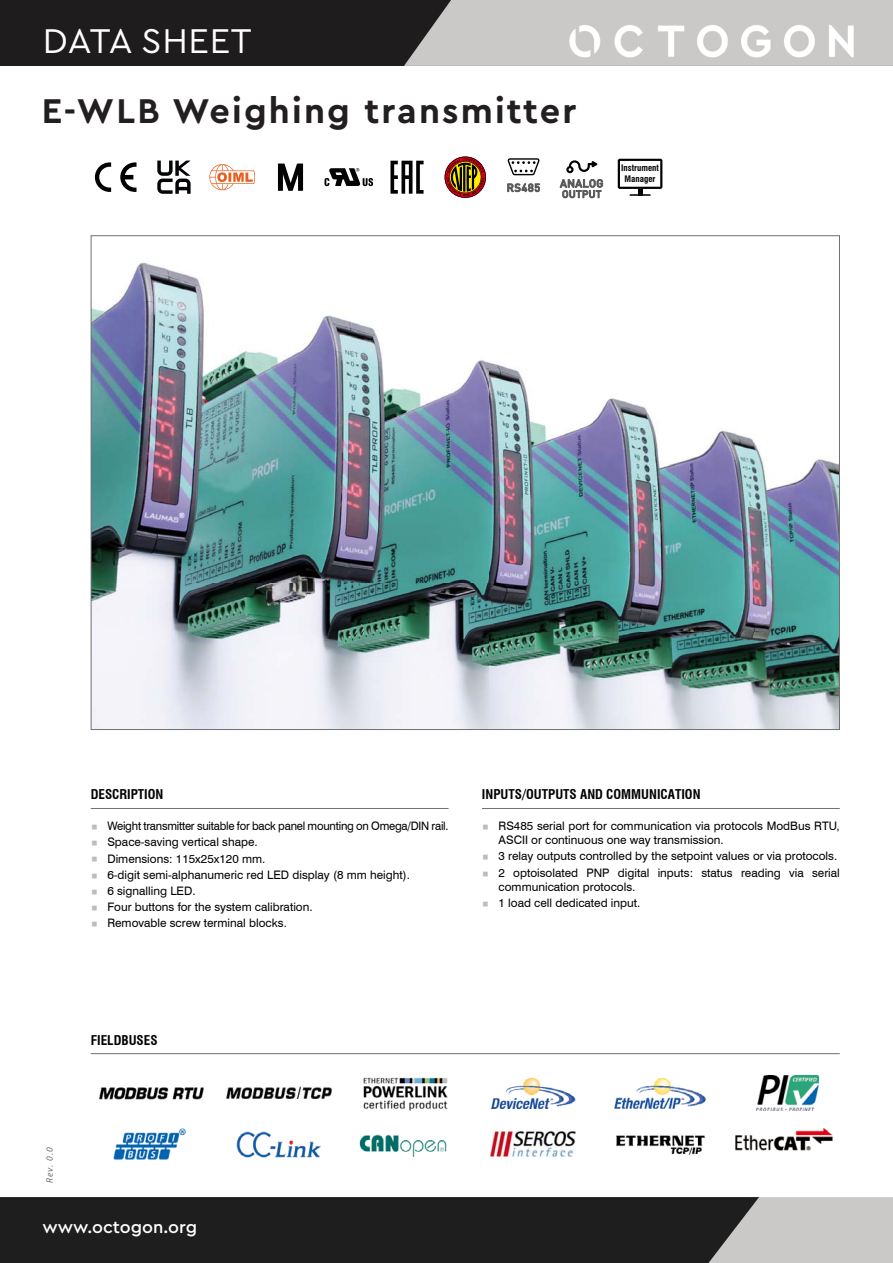
<style>
.page{position:relative;width:893px;height:1263px;background:#fff}
.page>*{position:absolute;margin:0;border:0;box-sizing:border-box;transform-origin:0 0}
.Category_3_Descripti{font:700 36px "Cera PRO";letter-spacing:.06em;color:#231f20}
.Category_2_no_TOC{font:36px "Cera PRO";letter-spacing:.02em;color:#fff}
.t1{font:500 18px "Cera PRO";color:#fff}
.t2{font:700 condensed 13.2px "Swiss 721 BT";color:#000}
.t3{font:11.7px/14.1px "Swiss 721 BT";color:#000}
.t4{font:11.7px "Swiss 721 BT";letter-spacing:-.02em;color:#000;scale:.96 1}
.t5{font:italic 9.6px "Myriad Pro";color:#707173}
.t6{font:700 condensed 8.85px/10.5px "Swiss 721 BT";color:#000;text-align:center}
.s1{color:#bbbdbe}
</style>
<div class="page">
<div style="left:0;top:0;width:893px;height:66px;background:#1e1c1c"></div>
<svg style="left:404px;top:0;width:489px;height:66px;background:#bebdbc"></svg>
<img style="left:568px;top:25px;width:287px;height:32px">
<div style="left:759px;top:1197px;width:134px;height:66px;background:#cac9c8"></div>
<div style="left:0;top:1197px;width:759px;height:66px;background:#1e1e1e"></div>
<img style="left:93px;top:262px;width:745px;height:466px">
<hr style="left:91px;top:808px;width:357px;height:1px;background:#707173">
<hr style="left:91px;top:1053px;width:748px;height:1px;background:#707173">
<svg style="left:95px;top:162px;width:16px;height:30px"></svg>
<svg style="left:120px;top:162px;width:17px;height:30px"></svg>
<svg style="left:390px;top:161px;width:34px;height:33px"></svg>
<svg style="left:278px;top:164px;width:25px;height:27px"></svg>
<svg style="left:209px;top:164px;width:46px;height:26px"></svg>
<svg style="left:324px;top:168px;width:49px;height:19px"></svg>
<svg style="left:507px;top:183px;width:33px;height:9px"></svg>
<svg style="left:508px;top:158px;width:31px;height:17px"></svg>
<svg style="left:566px;top:160px;width:31px;height:13px"></svg>
<svg style="left:560px;top:179px;width:43px;height:19px"></svg>
<img style="left:114px;top:1128px;width:72px;height:32px">
<img style="left:491px;top:1077px;width:84px;height:31px">
<img style="left:616px;top:1135px;width:89px;height:21px">
<img style="left:614px;top:1077px;width:92px;height:31px">
<img style="left:99px;top:1087px;width:105px;height:12px">
<img style="left:226px;top:1087px;width:105px;height:12px">
<img style="left:359px;top:1134px;width:88px;height:22px">
<img style="left:756px;top:1075px;width:62px;height:35px">
<img style="left:236px;top:1131px;width:85px;height:26px">
<img style="left:735px;top:1128px;width:98px;height:23px">
<img style="left:491px;top:1132px;width:84px;height:25px">
<img style="left:363px;top:1077px;width:85px;height:34px">
<hr style="left:482px;top:808px;width:357px;height:1px;background:#707173">
<svg style="left:445px;top:156px;width:41px;height:42px"></svg>
<svg style="left:618px;top:159px;width:44px;height:37px"></svg>
<svg style="left:157px;top:161px;width:34px;height:33px"></svg>
<p class="Category_2_no_TOC" style="left:43px;top:17px;width:210px">DATA SHEET</p>
<p class="Category_3_Descripti" style="left:42px;top:87px;width:536px">E-WLB Weighing transmitter</p>
<p class="t6" style="left:621px;top:163px;width:39px">Instrument<br>Manager</p>
<p class="t2" style="left:91px;top:787px;width:74px">DESCRIPTION</p>
<p class="t4" style="left:91px;top:819px;width:374px"><span class="s1">▪</span> Weight transmitter suitable for back panel mounting on Omega/DIN rail.</p>
<p class="t3" style="left:91px;top:835px;width:168px"><span class="s1">▪</span> Space-saving vertical shape.</p>
<p class="t3" style="left:91px;top:851px;width:176px"><span class="s1">▪</span> Dimensions: 115x25x120 mm.</p>
<p class="t3" style="left:91px;top:867px;width:321px"><span class="s1">▪</span> 6-digit semi-alphanumeric red LED display (8 mm height).</p>
<p class="t3" style="left:91px;top:883px;width:106px"><span class="s1">▪</span> 6 signalling LED.</p>
<p class="t3" style="left:91px;top:900px;width:223px"><span class="s1">▪</span> Four buttons for the system calibration.</p>
<p class="t3" style="left:91px;top:916px;width:198px"><span class="s1">▪</span> Removable screw terminal blocks.</p>
<p class="t2" style="left:482px;top:787px;width:220px">INPUTS/OUTPUTS AND COMMUNICATION</p>
<p class="t3" style="left:499px;top:819px;width:343px;text-indent:-17px"><span class="s1">▪</span> RS485 serial port for communication via protocols ModBus RTU,<br>ASCII or continuous one way transmission.</p>
<p class="t3" style="left:482px;top:849px;width:357px"><span class="s1">▪</span> 3 relay outputs controlled by the setpoint values or via protocols.</p>
<p class="t3" style="left:499px;top:865px;width:343px;text-indent:-17px"><span class="s1">▪</span> 2 optoisolated PNP digital inputs: status reading via serial communication protocols.</p>
<p class="t3" style="left:482px;top:895px;width:160px"><span class="s1">▪</span> 1 load cell dedicated input.</p>
<p class="t2" style="left:91px;top:1032px;width:68px">FIELDBUSES</p>
<p class="t5" style="left:44px;top:1183px;width:37px;rotate:-90deg">Rev. 0.0</p>
<h2 class="t1" style="left:43px;top:1214px;width:156px">www.octogon.org</h2>
</div>
